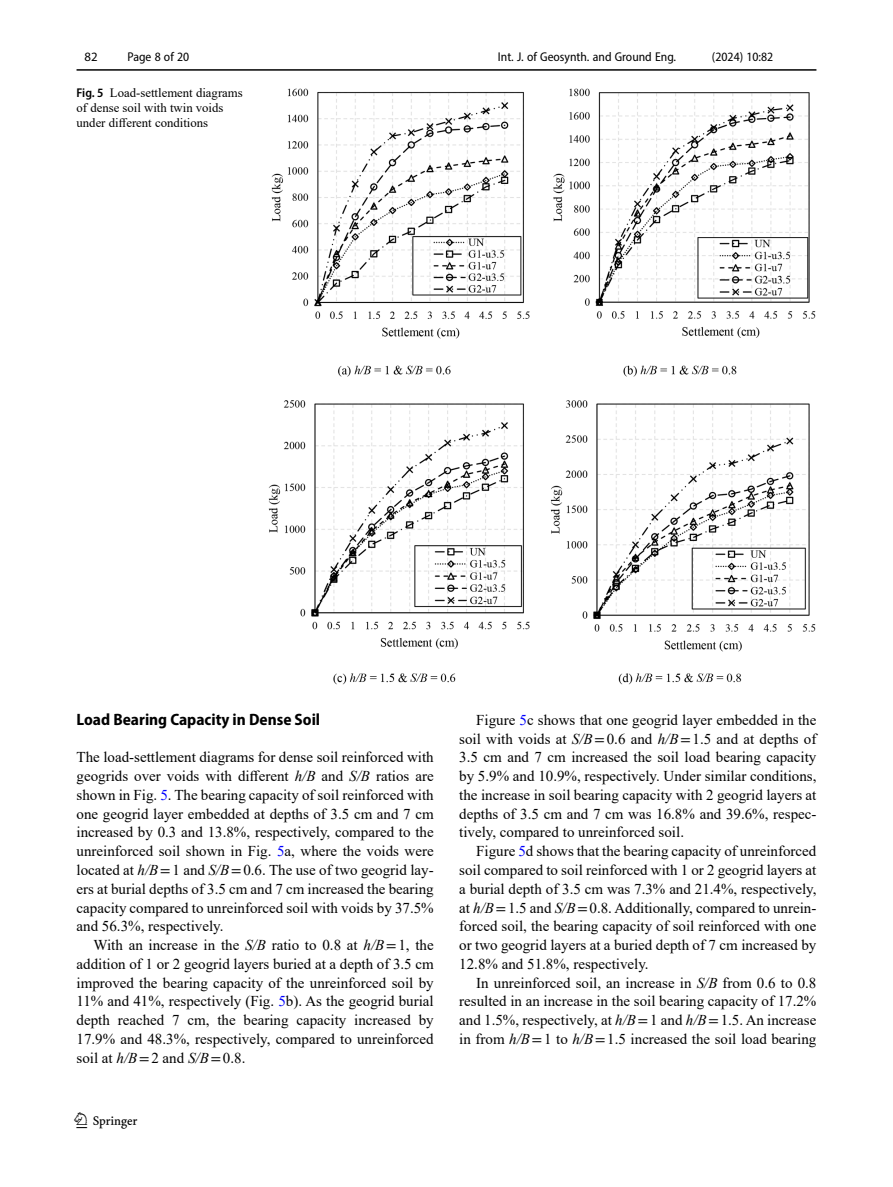
<style>
.page{position:relative;width:893px;height:1187px;background:#fff}
.page>*{position:absolute;margin:0;border:0;box-sizing:border-box;transform-origin:0 0}
.t1{font:22.5px "Springnew";color:#000}
.Head_2{font:700 semi-condensed 16.5px "Myriad Pro";color:#000}
.Body_Text_Indent{font:15px/18.8px "Times New Roman";color:#000;text-align:justify}
.Body_Text{font:15px/18.8px "Times New Roman";color:#000;text-align:justify}
.Figure_Caption_Side{font:12.75px/15px "Times New Roman";color:#000}
.t2{font:semi-condensed 12.75px "Myriad Pro";color:#000}
.t3{font:12.75px "Myriad Pro";color:#000}
.s1{font-family:"Myriad Pro";font-weight:600;font-stretch:semi-condensed}
.s2{font-style:italic}
.s3{color:#00f}
.s4{font-family:"STIX"}
</style>
<div class="page">
<hr style="left:77px;top:69px;width:739px;height:2px;background:#000">
<img style="left:268px;top:88px;width:548px;height:597px">
<p class="t3" style="left:85px;top:48px;width:15px">82</p>
<p class="t2" style="left:127px;top:49px;width:63px">Page 8 of 20</p>
<p class="Figure_Caption_Side" style="left:77px;top:84px;width:168px"><span class="s1">Fig. 5</span> Load-settlement diagrams of dense soil with twin voids under different conditions</p>
<p class="t2" style="left:498px;top:49px;width:180px">Int. J. of Geosynth. and Ground Eng.</p>
<p class="t2" style="left:712px;top:49px;width:63px">(2024) 10:82</p>
<p class="Head_2" style="left:77px;top:708px;width:245px">Load Bearing Capacity in Dense Soil</p>
<p class="Body_Text" style="left:77px;top:747px;width:359px">The load-settlement diagrams for dense soil reinforced with geogrids over voids with different <span class="s2">h/B</span> and <span class="s2">S/B</span> ratios are shown in Fig. <span class="s3">5</span>. The bearing capacity of soil reinforced with one geogrid layer embedded at depths of 3.5 cm and 7 cm increased by 0.3 and 13.8%, respectively, compared to the unreinforced soil shown in Fig. <span class="s3">5</span>a, where the voids were located at <span class="s2">h/B</span><span class="s4">=</span>1 and <span class="s2">S/B</span><span class="s4">=</span>0.6. The use of two geogrid lay&shy;ers at burial depths of 3.5 cm and 7 cm increased the bearing capacity compared to unreinforced soil with voids by 37.5% and 56.3%, respectively.</p>
<p class="Body_Text_Indent" style="left:77px;top:935px;width:359px;text-indent:17px">With an increase in the <span class="s2">S/B</span> ratio to 0.8 at <span class="s2">h/B</span><span class="s4">=</span>1, the addition of 1 or 2 geogrid layers buried at a depth of 3.5 cm improved the bearing capacity of the unreinforced soil by 11% and 41%, respectively (Fig. <span class="s3">5</span>b). As the geogrid burial depth reached 7 cm, the bearing capacity increased by 17.9% and 48.3%, respectively, compared to unreinforced soil at <span class="s2">h/B</span><span class="s4">=</span>2 and <span class="s2">S/B</span><span class="s4">=</span>0.8.</p>
<h1 class="t1" style="left:77px;top:1107px;width:63px">1 3</h1>
<p class="Body_Text_Indent" style="left:459px;top:710px;width:359px;text-indent:17px">Figure <span class="s3">5</span>c shows that one geogrid layer embedded in the soil with voids at <span class="s2">S/B</span><span class="s4">=</span>0.6 and <span class="s2">h/B</span><span class="s4">=</span>1.5 and at depths of 3.5 cm and 7 cm increased the soil load bearing capacity by 5.9% and 10.9%, respectively. Under similar conditions, the increase in soil bearing capacity with 2 geogrid layers at depths of 3.5 cm and 7 cm was 16.8% and 39.6%, respec&shy;tively, compared to unreinforced soil.</p>
<p class="Body_Text_Indent" style="left:459px;top:841px;width:359px;text-indent:17px">Figure <span class="s3">5</span>d shows that the bearing capacity of unreinforced soil compared to soil reinforced with 1 or 2 geogrid layers at a burial depth of 3.5 cm was 7.3% and 21.4%, respectively, at <span class="s2">h/B</span><span class="s4">=</span>1.5 and <span class="s2">S/B</span><span class="s4">=</span>0.8. Additionally, compared to unrein&shy;forced soil, the bearing capacity of soil reinforced with one or two geogrid layers at a buried depth of 7 cm increased by 12.8% and 51.8%, respectively.</p>
<p class="Body_Text_Indent" style="left:459px;top:972px;width:359px;text-indent:17px">In unreinforced soil, an increase in <span class="s2">S/B</span> from 0.6 to 0.8 resulted in an increase in the soil bearing capacity of 17.2% and 1.5%, respectively, at <span class="s2">h/B</span><span class="s4">=</span>1 and <span class="s2">h/B</span><span class="s4">=</span>1.5. An increase in from <span class="s2">h/B</span><span class="s4">=</span>1 to <span class="s2">h/B</span><span class="s4">=</span>1.5 increased the soil load bearing</p>
</div>
